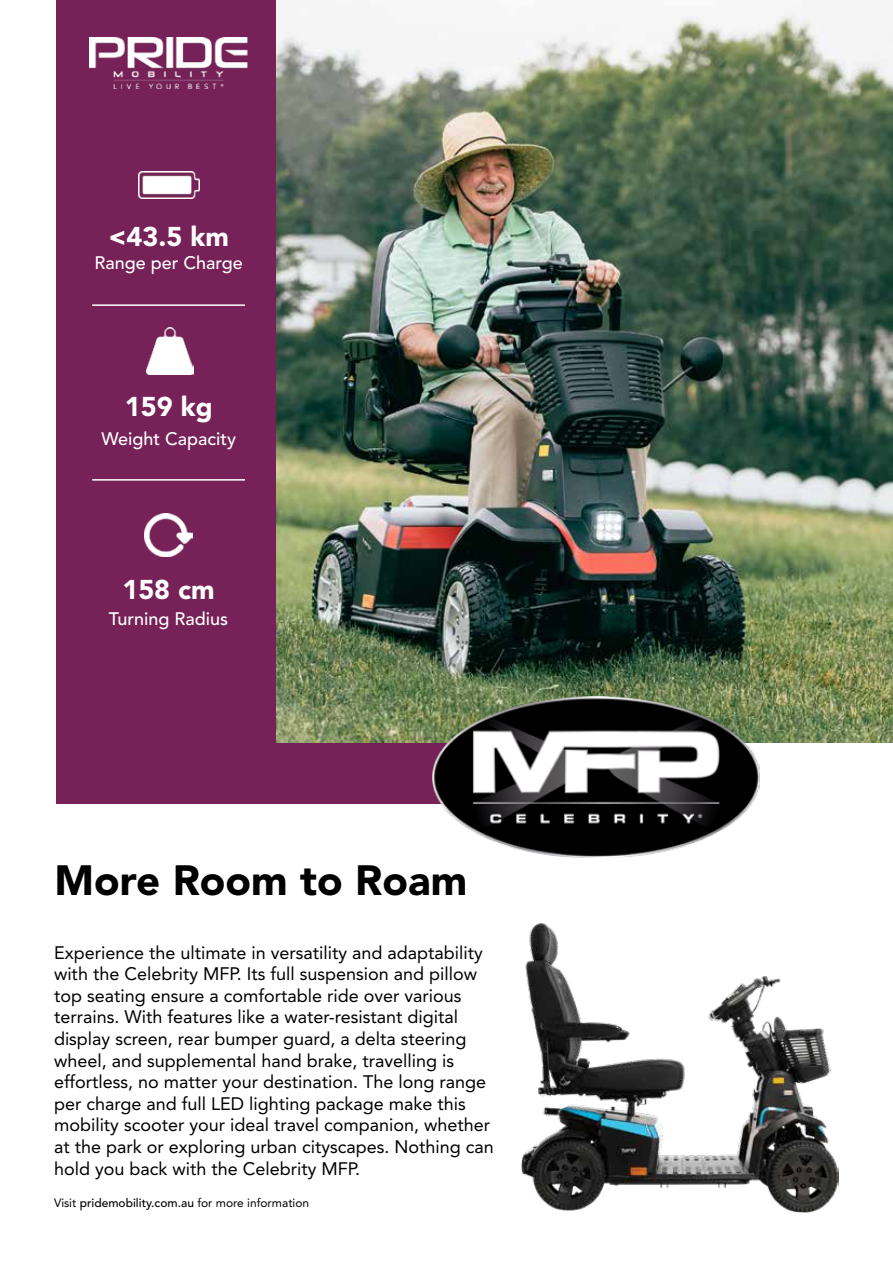
<style>
.page{position:relative;width:893px;height:1263px;background:#fff}
.page>*{position:absolute;margin:0;border:0;box-sizing:border-box;transform-origin:0 0}
.t1{font:900 42px "Avenir LT Std";color:#000}
.t2{font:900 27px "Avenir LT Std";color:#fff}
.t3{font:18px/21.6px "Avenir LT Std";color:#000}
.t4{font:500 18px "Avenir LT Std";color:#fff}
.t5{font:12px "Avenir LT Std";color:#000}
.s1{font-weight:500}
</style>
<div class="page">
<div style="left:57px;top:0;width:611px;height:803px;background:#762157"></div>
<img style="left:521px;top:923px;width:318px;height:289px">
<img style="left:138px;top:171px;width:61px;height:27px">
<img style="left:146px;top:328px;width:47px;height:46px">
<img style="left:145px;top:513px;width:48px;height:43px">
<hr style="left:92px;top:304px;width:153px;height:2px;background:#fff">
<img style="left:90px;top:38px;width:158px;height:50px">
<hr style="left:92px;top:479px;width:153px;height:2px;background:#fff">
<img style="left:276px;top:0;width:617px;height:742px">
<img style="left:432px;top:696px;width:327px;height:161px">
<h2 class="t2" style="left:109px;top:220px;width:122px">&lt;43.5 km</h2>
<p class="t4" style="left:94px;top:253px;width:150px">Range per Charge</p>
<h2 class="t2" style="left:125px;top:390px;width:89px">159 kg</h2>
<p class="t4" style="left:102px;top:429px;width:136px">Weight Capacity</p>
<h2 class="t2" style="left:122px;top:573px;width:94px">158 cm</h2>
<p class="t4" style="left:109px;top:608px;width:121px">Turning Radius</p>
<h1 class="t1" style="left:55px;top:855px;width:414px">More Room to Roam</h1>
<p class="t3" style="left:54px;top:942px;width:441px">Experience the ultimate in versatility and adaptability with the Celebrity MFP. Its full suspension and pillow top seating ensure a comfortable ride over various terrains. With features like a water-resistant digital display screen, rear bumper guard, a delta steering wheel, and supplemental hand brake, travelling is effortless, no matter your destination. The long range per charge and full LED lighting package make this mobility scooter your ideal travel companion, whether at the park or exploring urban cityscapes. Nothing can hold you back with the Celebrity MFP.</p>
<p class="t5" style="left:54px;top:1196px;width:257px">Visit <span class="s1">pridemobility.com.au</span> for more information</p>
</div>
